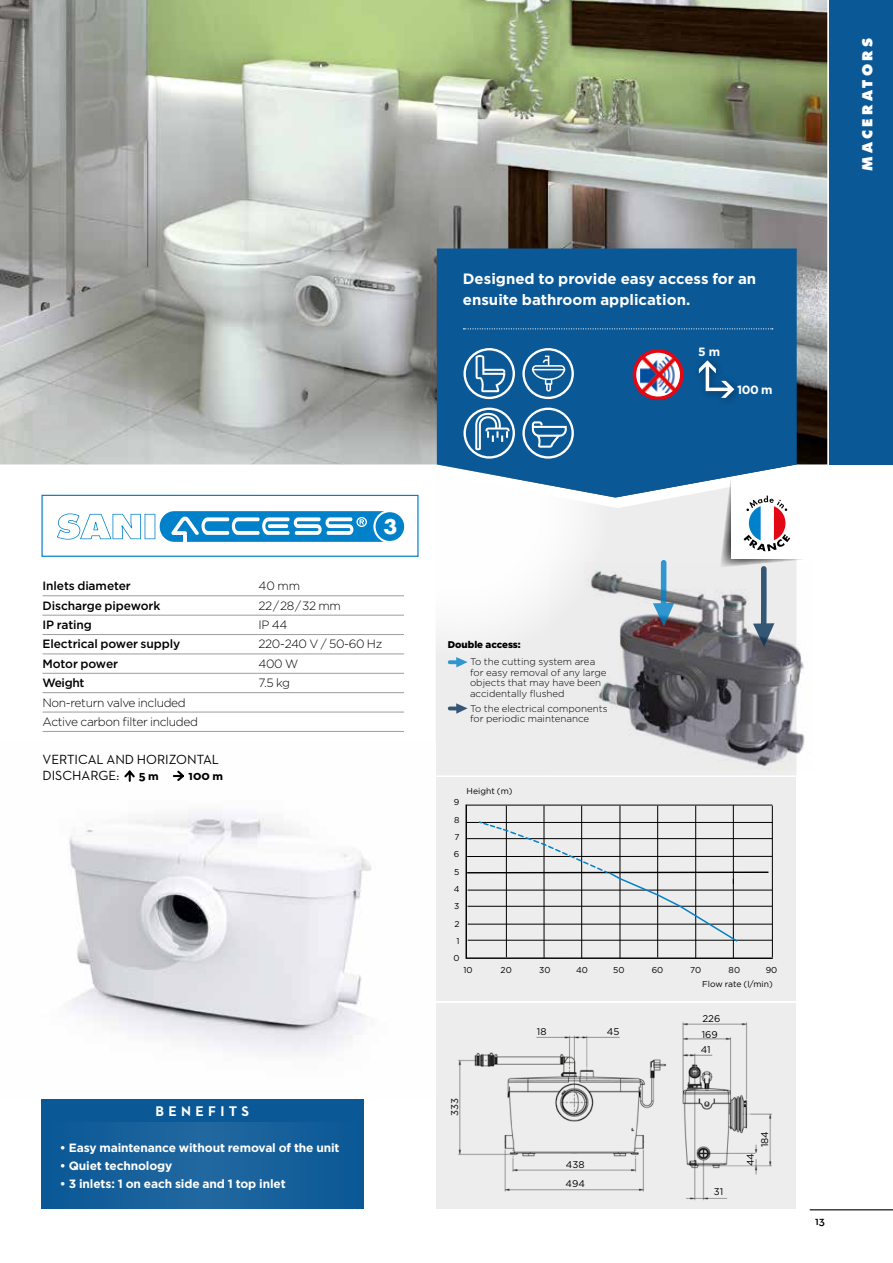
<style>
.page{position:relative;width:893px;height:1263px;background:#fff}
.page>*{position:absolute;margin:0;border:0;box-sizing:border-box;transform-origin:0 0}
.t1{font:700 19.8px "Futura";color:#fff;scale:1.05 1}
.t2{font:700 15px/21px "Gotham";color:#fff}
.t3{font:700 14.25px "Neutraface 2 Text";letter-spacing:.3em;color:#fff}
.t4{font:13.5px/16.2px "Neutraface 2 Text";color:#000}
.t5{font:800 13.5px "Futura";letter-spacing:.25em;color:#fff}
.t6{font:700 13.5px "Neutraface 2 Text";color:#000}
.t7{font:700 12px "Gotham";letter-spacing:-.01em;color:#fff}
.t8{font:300 12px/19.4px "Gotham";letter-spacing:-.03em;color:#000}
.t9{font:500 12px "Gotham";letter-spacing:-.01em;color:#000}
.t10{font:600 12px "Neutraface 2 Text";color:#000}
.t11{font:300 9.75px/10.5px "Gotham";color:#000}
.t12{font:9.75px/19.8px "Gotham";color:#000}
.t13{font:900 9.75px "Gotham";color:#000}
.t14{font:8.55px/17.4px "Gotham";color:#000;text-align:center}
</style>
<div class="page">
<div style="left:42px;top:1099px;width:321px;height:110px;background:#16609b"></div>
<div style="left:42px;top:1099px;width:321px;height:22px;background:#0a5896"></div>
<div style="left:436px;top:1004px;width:360px;height:205px;background:#ededed"></div>
<hr style="left:810px;top:1209px;width:83px;height:1px;background:#000">
<div style="left:829px;top:0;width:64px;height:464px;background:#0a5896"></div>
<div style="left:436px;top:777px;width:360px;height:224px;background:#ededed"></div>
<div style="left:436px;top:497px;width:360px;height:278px;background:#ededed"></div>
<div style="left:312px;top:360px;width:298px;height:299px;background:#fff;border-radius:50%"></div>
<img style="left:0;top:0;width:827px;height:495px">
<img style="left:69px;top:812px;width:303px;height:241px">
<img style="left:439px;top:1003px;width:229px;height:189px">
<img style="left:665px;top:1015px;width:107px;height:186px">
<svg style="left:465px;top:804px;width:308px;height:155px"></svg>
<svg style="left:466px;top:820px;width:304px;height:123px"></svg>
<img style="left:550px;top:563px;width:255px;height:207px">
<svg style="left:653px;top:603px;width:21px;height:23px"></svg>
<svg style="left:661px;top:563px;width:5px;height:47px"></svg>
<svg style="left:450px;top:657px;width:18px;height:10px"></svg>
<svg style="left:450px;top:703px;width:18px;height:11px"></svg>
<hr style="left:43px;top:595px;width:361px;height:1px;background:#9d9d9c">
<hr style="left:43px;top:615px;width:361px;height:1px;background:#9d9d9c">
<hr style="left:43px;top:634px;width:361px;height:1px;background:#9d9d9c">
<hr style="left:43px;top:654px;width:361px;height:1px;background:#9d9d9c">
<hr style="left:43px;top:673px;width:361px;height:1px;background:#9d9d9c">
<hr style="left:43px;top:692px;width:361px;height:1px;background:#9d9d9c">
<hr style="left:43px;top:712px;width:361px;height:1px;background:#9d9d9c">
<hr style="left:43px;top:731px;width:361px;height:1px;background:#9d9d9c">
<svg style="left:124px;top:770px;width:11px;height:12px"></svg>
<svg style="left:172px;top:770px;width:12px;height:11px"></svg>
<svg style="left:437px;top:248px;width:360px;height:249px;background:#18619b"></svg>
<svg style="left:463px;top:328px;width:310px;height:1px"></svg>
<svg style="left:720px;top:474px;width:84px;height:173px"></svg>
<svg style="left:522px;top:348px;width:52px;height:51px;background:#417dad"></svg>
<svg style="left:522px;top:408px;width:52px;height:51px"></svg>
<svg style="left:463px;top:408px;width:52px;height:51px"></svg>
<svg style="left:463px;top:348px;width:52px;height:51px;background:#4580af"></svg>
<div style="left:693px;top:355px;width:50px;height:52px;background:#0a5896"></div>
<svg style="left:699px;top:360px;width:35px;height:38px"></svg>
<svg style="left:632px;top:349px;width:53px;height:52px"></svg>
<div style="left:41px;top:495px;width:378px;height:62px;border:1px solid #0081c9"></div>
<div style="left:376px;top:512px;width:28px;height:29px;background:#0081c9;border-radius:50%"></div>
<svg style="left:57px;top:511px;width:327px;height:31px"></svg>
<h1 class="t1" style="left:383px;top:512px;width:15px">3</h1>
<p class="t9" style="left:43px;top:578px;width:90px">Inlets diameter</p>
<p class="t8" style="left:259px;top:576px;width:43px">40 mm</p>
<p class="t9" style="left:43px;top:597px;width:119px">Discharge pipework</p>
<p class="t8" style="left:259px;top:595px;width:84px">22 / 28 / 32 mm</p>
<p class="t9" style="left:43px;top:617px;width:51px">IP rating</p>
<p class="t8" style="left:259px;top:615px;width:30px">IP 44</p>
<p class="t9" style="left:43px;top:636px;width:139px">Electrical power supply</p>
<p class="t8" style="left:259px;top:634px;width:125px">220-240 V / 50-60 Hz</p>
<p class="t9" style="left:43px;top:656px;width:77px">Motor power</p>
<p class="t8" style="left:259px;top:653px;width:41px">400 W</p>
<p class="t9" style="left:43px;top:675px;width:43px">Weight</p>
<p class="t8" style="left:259px;top:673px;width:33px">7.5 kg</p>
<p class="t8" style="left:43px;top:692px;width:157px">Non-return valve included<br>Active carbon filter included</p>
<h3 class="t4" style="left:43px;top:751px;width:178px">VERTICAL AND HORIZONTAL<br>DISCHARGE:</h3>
<h3 class="t6" style="left:139px;top:767px;width:22px">5 m</h3>
<h3 class="t6" style="left:189px;top:767px;width:36px">100 m</h3>
<h3 class="t3" style="left:156px;top:1102px;width:95px">BENEFITS</h3>
<p class="t7" style="left:60px;top:1140px;width:281px">• Easy maintenance without removal of the unit</p>
<p class="t7" style="left:60px;top:1157px;width:114px">• Quiet technology</p>
<p class="t7" style="left:60px;top:1175px;width:227px">• 3 inlets: 1 on each side and 1 top inlet</p>
<h2 class="t2" style="left:463px;top:268px;width:295px">Designed to provide easy access for an ensuite bathroom application.</h2>
<p class="t7" style="left:698px;top:344px;width:24px">5 m</p>
<p class="t7" style="left:737px;top:381px;width:37px">100 m</p>
<h3 class="t5" style="left:859px;top:171px;width:135px;rotate:-90deg">MACERATORS</h3>
<p class="t13" style="left:448px;top:638px;width:75px">Double access:</p>
<p class="t11" style="left:470px;top:656px;width:138px">To the cutting system area for easy removal of any large objects that may have been accidentally flushed</p>
<p class="t11" style="left:470px;top:703px;width:139px">To the electrical components for periodic maintenance</p>
<p class="t14" style="left:453px;top:793px;width:8px">9<br>8<br>7<br>6<br>5<br>4<br>3<br>2<br>1<br>0</p>
<p class="t14" style="left:467px;top:782px;width:47px">Height (m)</p>
<p class="t14" style="left:464px;top:961px;width:11px">10</p>
<p class="t14" style="left:501px;top:961px;width:13px">20</p>
<p class="t14" style="left:539px;top:961px;width:13px">30</p>
<p class="t14" style="left:576px;top:961px;width:13px">40</p>
<p class="t14" style="left:613px;top:961px;width:13px">50</p>
<p class="t14" style="left:652px;top:961px;width:13px">60</p>
<p class="t14" style="left:690px;top:961px;width:13px">70</p>
<p class="t14" style="left:729px;top:961px;width:13px">80</p>
<p class="t14" style="left:702px;top:963px;width:77px;line-height:13.6px;text-align:left;text-indent:63px">90<br>Flow rate (l/min)</p>
<p class="t12" style="left:445px;top:1116px;width:19px;rotate:-90deg">333</p>
<p class="t12" style="left:537px;top:1021px;width:11px">18</p>
<p class="t12" style="left:607px;top:1021px;width:14px">45</p>
<p class="t12" style="left:566px;top:1154px;width:21px">438<br>494</p>
<p class="t12" style="left:702px;top:1010px;width:20px;line-height:15.9px">226<br>169</p>
<p class="t12" style="left:701px;top:1040px;width:11px">41</p>
<p class="t12" style="left:714px;top:1181px;width:11px">31</p>
<p class="t12" style="left:755px;top:1147px;width:18px;rotate:-90deg">184</p>
<p class="t12" style="left:740px;top:1166px;width:15px;rotate:-90deg">44</p>
<p class="t10" style="left:815px;top:1213px;width:11px">13</p>
</div>
